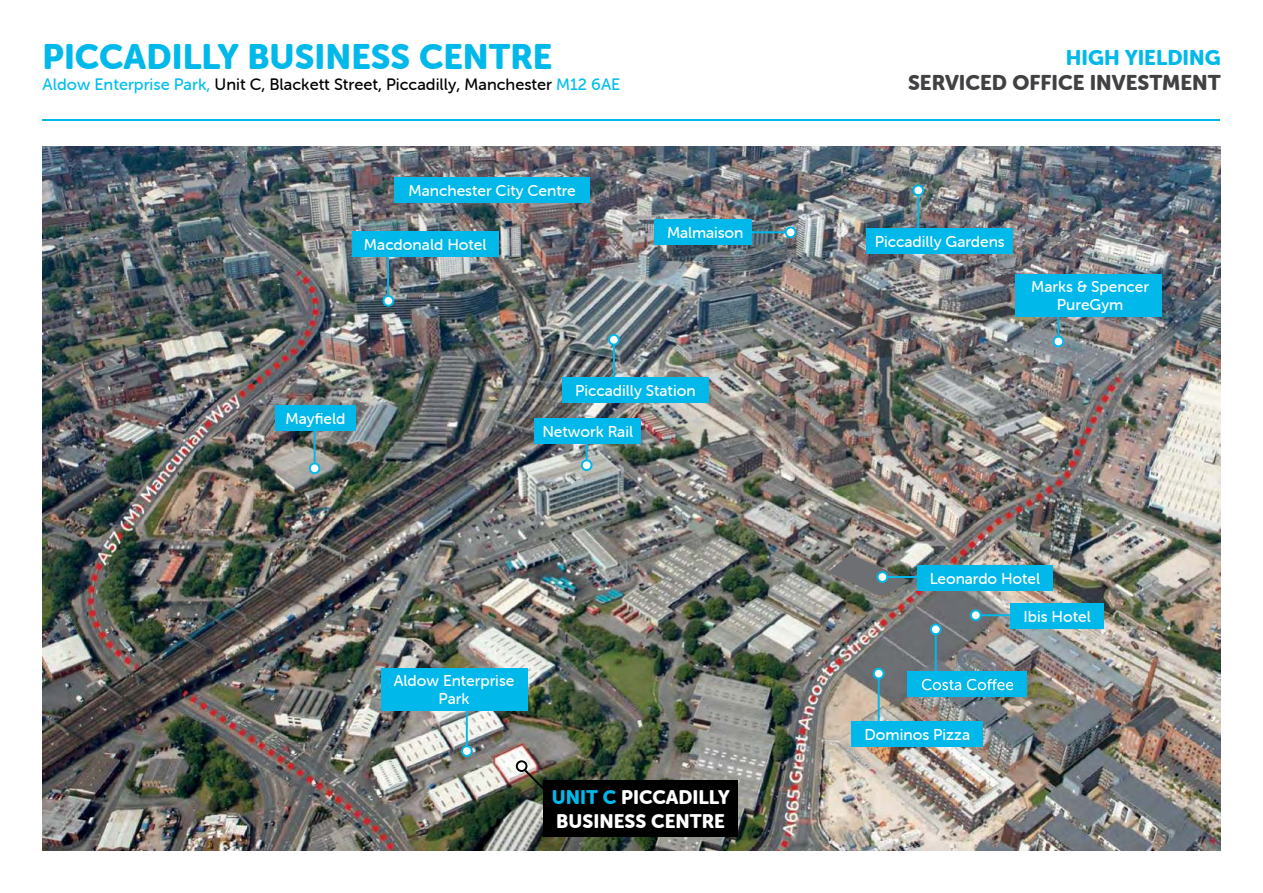
<style>
.page{position:relative;width:1263px;height:893px;background:#fff}
.page>*{position:absolute;margin:0;border:0;box-sizing:border-box;transform-origin:0 0}
.t1{font:34.8px "Museo Sans Rounded 900";color:#00b9ea}
.t2{font:21px "Museo Sans Rounded 900";color:#414042}
.t3{font:21px "Museo Sans Rounded 900";color:#00b9ea}
.t4{font:19.35px/23.1px "Museo Sans Rounded 900";color:#fff}
.t5{font:16.5px "Museo Sans Rounded 500";color:#000}
.t6{font:15.75px/18.3px "Museo Sans Rounded 500";color:#fff;text-align:center}
.s1{color:#00beec}
.s2{color:#00b9ea}
</style>
<div class="page">
<hr style="left:43px;top:119px;width:1177px;height:1px;background:#00b9ea">
<img style="left:43px;top:147px;width:1177px;height:703px">
<div style="left:971px;top:610px;width:10px;height:10px;background:#fff;border-radius:50%"></div>
<div style="left:970px;top:609px;width:12px;height:12px;border:2px solid #00b9ea;border-radius:50%"></div>
<hr style="left:980px;top:614px;width:46px;height:2px;background:#00b9ea">
<div style="left:931px;top:624px;width:10px;height:10px;background:#fff;border-radius:50%"></div>
<div style="left:930px;top:623px;width:11px;height:12px;border:2px solid #00b9ea;border-radius:50%"></div>
<hr style="left:935px;top:634px;width:2px;height:46px;background:#00b9ea">
<div style="left:874px;top:669px;width:9px;height:9px;background:#fff;border-radius:50%"></div>
<div style="left:873px;top:668px;width:11px;height:11px;border:2px solid #00b9ea;border-radius:50%"></div>
<hr style="left:878px;top:678px;width:2px;height:46px;background:#00b9ea">
<div style="left:517px;top:761px;width:9px;height:10px;background:#fff;border-radius:50%"></div>
<div style="left:516px;top:760px;width:11px;height:12px;border:2px solid #000;border-radius:50%"></div>
<svg style="left:521px;top:767px;width:40px;height:39px"></svg>
<div style="left:1053px;top:337px;width:10px;height:9px;background:#fff;border-radius:50%"></div>
<div style="left:1052px;top:336px;width:12px;height:11px;border:2px solid #00b9ea;border-radius:50%"></div>
<hr style="left:1057px;top:305px;width:2px;height:32px;background:#00b9ea">
<div style="left:543px;top:780px;width:195px;height:57px;background:#000"></div>
<div style="left:383px;top:296px;width:10px;height:10px;background:#fff;border-radius:50%"></div>
<div style="left:383px;top:295px;width:11px;height:12px;border:2px solid #00b9ea;border-radius:50%"></div>
<hr style="left:387px;top:250px;width:2px;height:46px;background:#00b9ea">
<div style="left:352px;top:231px;width:147px;height:26px;background:#00b9ea"></div>
<div style="left:462px;top:746px;width:10px;height:10px;background:#fff;border-radius:50%"></div>
<div style="left:461px;top:745px;width:12px;height:12px;border:2px solid #00b9ea;border-radius:50%"></div>
<hr style="left:466px;top:700px;width:2px;height:47px;background:#00b9ea">
<div style="left:609px;top:335px;width:10px;height:10px;background:#fff;border-radius:50%"></div>
<div style="left:608px;top:334px;width:12px;height:12px;border:2px solid #00b9ea;border-radius:50%"></div>
<hr style="left:613px;top:344px;width:2px;height:46px;background:#00b9ea">
<hr style="left:586px;top:423px;width:2px;height:47px;background:#00b9ea">
<div style="left:535px;top:418px;width:106px;height:26px;background:#00b9ea"></div>
<div style="left:582px;top:460px;width:9px;height:10px;background:#fff;border-radius:50%"></div>
<div style="left:581px;top:459px;width:11px;height:12px;border:2px solid #00b9ea;border-radius:50%"></div>
<div style="left:913px;top:186px;width:10px;height:9px;background:#fff;border-radius:50%"></div>
<div style="left:912px;top:185px;width:12px;height:11px;border:2px solid #00b9ea;border-radius:50%"></div>
<hr style="left:917px;top:195px;width:2px;height:46px;background:#00b9ea">
<div style="left:866px;top:228px;width:147px;height:26px;background:#00b9ea"></div>
<div style="left:562px;top:377px;width:147px;height:26px;background:#00b9ea"></div>
<div style="left:1015px;top:274px;width:147px;height:43px;background:#00b9ea"></div>
<div style="left:1010px;top:603px;width:94px;height:26px;background:#00b9ea"></div>
<div style="left:916px;top:565px;width:136px;height:26px;background:#00b9ea"></div>
<div style="left:908px;top:671px;width:119px;height:26px;background:#00b9ea"></div>
<svg style="left:922px;top:679px;width:91px;height:11px"></svg>
<div style="left:851px;top:721px;width:132px;height:26px;background:#00b9ea"></div>
<div style="left:381px;top:668px;width:146px;height:42px;background:#00b9ea"></div>
<div style="left:394px;top:178px;width:196px;height:25px;background:#00b9ea"></div>
<div style="left:310px;top:463px;width:9px;height:10px;background:#fff;border-radius:50%"></div>
<div style="left:309px;top:462px;width:11px;height:12px;border:2px solid #00b9ea;border-radius:50%"></div>
<hr style="left:314px;top:418px;width:2px;height:46px;background:#00b9ea">
<div style="left:275px;top:406px;width:81px;height:25px;background:#00b9ea"></div>
<svg style="left:828px;top:554px;width:81px;height:41px;background:#71736f"></svg>
<hr style="left:886px;top:576px;width:37px;height:2px;background:#00b9ea">
<hr style="left:751px;top:231px;width:36px;height:2px;background:#00b9ea">
<div style="left:877px;top:572px;width:10px;height:10px;background:#fff;border-radius:50%"></div>
<div style="left:876px;top:571px;width:12px;height:12px;border:2px solid #00b9ea;border-radius:50%"></div>
<div style="left:786px;top:227px;width:9px;height:10px;background:#fff;border-radius:50%"></div>
<div style="left:785px;top:226px;width:11px;height:12px;border:2px solid #00b9ea;border-radius:50%"></div>
<div style="left:654px;top:219px;width:98px;height:26px;background:#00b9ea"></div>
<h1 class="t1" style="left:43px;top:36px;width:511px">PICCADILLY BUSINESS CENTRE</h1>
<p class="t5" style="left:43px;top:76px;width:579px"><span class="s1">Aldow Enterprise Park,</span> Unit C, Blackett Street, Piccadilly, Manchester <span class="s1">M12 6AE</span></p>
<p class="t6" style="left:408px;top:183px;width:169px">Manchester City Centre</p>
<p class="t6" style="left:364px;top:237px;width:124px">Macdonald Hotel</p>
<p class="t6" style="left:667px;top:225px;width:78px">Malmaison</p>
<p class="t6" style="left:286px;top:411px;width:61px">Mayfield</p>
<p class="t6" style="left:575px;top:383px;width:122px">Piccadilly Station</p>
<p class="t6" style="left:542px;top:424px;width:92px">Network Rail</p>
<p class="t6" style="left:394px;top:672px;width:122px;line-height:18.9px">Aldow Enterprise<br>Park</p>
<p class="t4" style="left:552px;top:786px;width:179px"><span class="s2">UNIT C</span> PICCADILLY<br>BUSINESS CENTRE</p>
<h2 class="t3" style="left:1066px;top:45px;width:156px">HIGH YIELDING</h2>
<h2 class="t2" style="left:908px;top:71px;width:314px">SERVICED OFFICE INVESTMENT</h2>
<p class="t6" style="left:875px;top:234px;width:132px">Piccadilly Gardens</p>
<p class="t6" style="left:1031px;top:279px;width:119px">Marks &amp; Spencer<br>PureGym</p>
<p class="t6" style="left:930px;top:571px;width:112px">Leonardo Hotel</p>
<p class="t6" style="left:864px;top:727px;width:107px">Dominos Pizza</p>
<p class="t6" style="left:1023px;top:609px;width:69px">Ibis Hotel</p>
</div>
